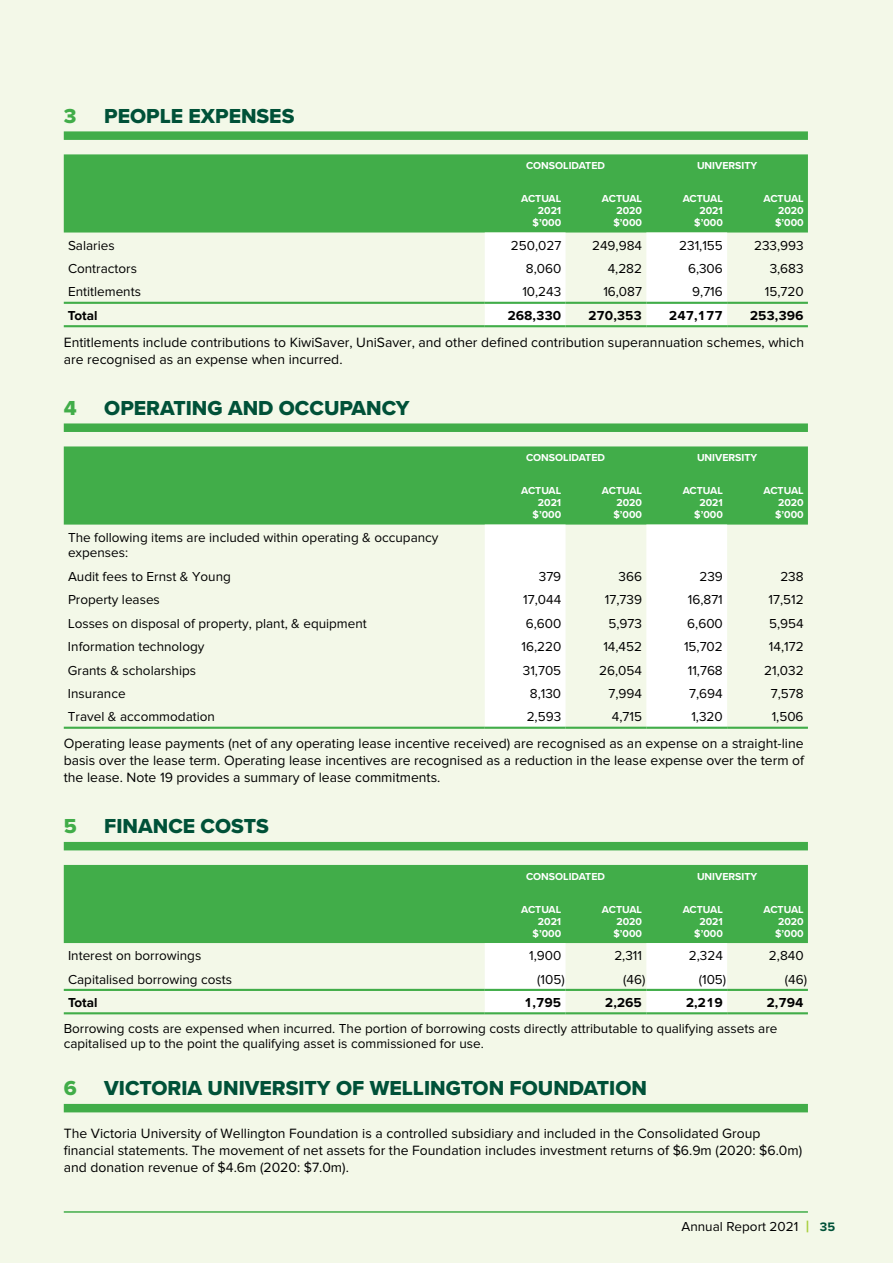
<style>
.page{position:relative;width:893px;height:1263px;background:#fff}
.page>*{position:absolute;margin:0;border:0;box-sizing:border-box;transform-origin:0 0}
.t1{font:21px "Proxima Nova Extrabld";color:#005138}
.t2{font:21px "Proxima Nova Extrabld";color:#41ad49}
.t3{font:13.95px/17px "m Proxima Nova";color:#000}
.t4{font:13.5px/15.8px "m Proxima Nova";color:#000}
.t5{font:700 13.5px "Proxima Nova";color:#000}
.t6{font:700 10.5px/12px "Proxima Nova";color:#fff;text-align:right}
.s1{font-family:"Proxima Nova";font-weight:700;font-size:16.5px;color:#a6ce39}
.s2{font-family:"Proxima Nova";font-weight:700;font-size:12.75px;color:#005138}
</style>
<div class="page">
<div style="left:1px;top:0;width:892px;height:1263px;background:#f3f8e8"></div>
<hr style="left:64px;top:1211px;width:744px;height:2px;background:#41ad49">
<div style="left:64px;top:131px;width:744px;height:9px;background:#41ad49"></div>
<div style="left:64px;top:154px;width:744px;height:79px;background:#41ad49"></div>
<svg style="left:485px;top:233px;width:242px;height:92px"></svg>
<hr style="left:64px;top:302px;width:421px;height:2px;background:#41ad49">
<hr style="left:485px;top:302px;width:81px;height:2px;background:#41ad49">
<hr style="left:566px;top:302px;width:80px;height:2px;background:#41ad49">
<hr style="left:646px;top:302px;width:81px;height:2px;background:#41ad49">
<hr style="left:727px;top:302px;width:81px;height:2px;background:#41ad49">
<hr style="left:64px;top:325px;width:421px;height:2px;background:#41ad49">
<hr style="left:485px;top:325px;width:81px;height:2px;background:#41ad49">
<hr style="left:566px;top:325px;width:80px;height:2px;background:#41ad49">
<hr style="left:646px;top:325px;width:81px;height:2px;background:#41ad49">
<hr style="left:727px;top:325px;width:81px;height:2px;background:#41ad49">
<div style="left:64px;top:423px;width:744px;height:9px;background:#41ad49"></div>
<div style="left:64px;top:446px;width:744px;height:79px;background:#41ad49"></div>
<svg style="left:485px;top:525px;width:242px;height:202px;fill:#fff"></svg>
<hr style="left:64px;top:727px;width:421px;height:2px;background:#41ad49">
<hr style="left:485px;top:727px;width:81px;height:2px;background:#41ad49">
<hr style="left:566px;top:727px;width:80px;height:2px;background:#41ad49">
<hr style="left:646px;top:727px;width:81px;height:2px;background:#41ad49">
<hr style="left:727px;top:727px;width:81px;height:2px;background:#41ad49">
<div style="left:64px;top:842px;width:744px;height:8px;background:#41ad49"></div>
<div style="left:64px;top:865px;width:744px;height:78px;background:#41ad49"></div>
<svg style="left:485px;top:943px;width:242px;height:69px"></svg>
<hr style="left:64px;top:989px;width:421px;height:2px;background:#41ad49">
<hr style="left:485px;top:989px;width:81px;height:2px;background:#41ad49">
<hr style="left:566px;top:989px;width:80px;height:2px;background:#41ad49">
<hr style="left:646px;top:989px;width:81px;height:2px;background:#41ad49">
<hr style="left:727px;top:989px;width:81px;height:2px;background:#41ad49">
<hr style="left:64px;top:1012px;width:421px;height:2px;background:#41ad49">
<hr style="left:485px;top:1012px;width:81px;height:2px;background:#41ad49">
<hr style="left:566px;top:1012px;width:80px;height:2px;background:#41ad49">
<hr style="left:646px;top:1012px;width:81px;height:2px;background:#41ad49">
<hr style="left:727px;top:1012px;width:81px;height:2px;background:#41ad49">
<div style="left:64px;top:1104px;width:744px;height:8px;background:#41ad49"></div>
<h1 class="t2" style="left:64px;top:100px;width:14px">3</h1>
<h1 class="t1" style="left:104px;top:100px;width:192px">PEOPLE EXPENSES</h1>
<p class="t6" style="left:526px;top:159px;width:81px">CONSOLIDATED</p>
<p class="t6" style="left:697px;top:159px;width:62px">UNIVERSITY</p>
<p class="t6" style="left:521px;top:192px;width:42px">ACTUAL<br>2021 $’000</p>
<p class="t6" style="left:613px;top:192px;width:30px;text-align:justify;text-indent:-11px">ACTUAL 2020 $’000</p>
<p class="t6" style="left:683px;top:192px;width:42px">ACTUAL<br>2021 $’000</p>
<p class="t6" style="left:775px;top:192px;width:30px;text-align:justify;text-indent:-11px">ACTUAL 2020 $’000</p>
<p class="t4" style="left:68px;top:237px;width:48px">Salaries</p>
<p class="t4" style="left:511px;top:237px;width:52px">250,027</p>
<p class="t4" style="left:592px;top:237px;width:51px">249,984</p>
<p class="t4" style="left:679px;top:237px;width:45px">231,155</p>
<p class="t4" style="left:754px;top:237px;width:51px">233,993</p>
<p class="t4" style="left:68px;top:261px;width:70px">Contractors</p>
<p class="t4" style="left:526px;top:261px;width:37px">8,060</p>
<p class="t4" style="left:608px;top:261px;width:36px">4,282</p>
<p class="t4" style="left:688px;top:261px;width:36px">6,306</p>
<p class="t4" style="left:770px;top:261px;width:35px">3,683</p>
<p class="t4" style="left:68px;top:284px;width:74px">Entitlements</p>
<p class="t4" style="left:522px;top:284px;width:40px">10,243</p>
<p class="t4" style="left:603px;top:284px;width:40px">16,087</p>
<p class="t4" style="left:692px;top:284px;width:32px">9,716</p>
<p class="t4" style="left:765px;top:284px;width:40px">15,720</p>
<p class="t5" style="left:68px;top:305px;width:31px">Total</p>
<p class="t5" style="left:507px;top:305px;width:55px">268,330</p>
<p class="t5" style="left:588px;top:305px;width:55px">270,353</p>
<p class="t5" style="left:669px;top:305px;width:55px">247,177</p>
<p class="t5" style="left:750px;top:305px;width:55px">253,396</p>
<p class="t3" style="left:64px;top:334px;width:742px">Entitlements include contributions to KiwiSaver, UniSaver, and other defined contribution superannuation schemes, which are recognised as an expense when incurred.</p>
<h1 class="t2" style="left:64px;top:392px;width:14px">4</h1>
<h1 class="t1" style="left:104px;top:392px;width:307px">OPERATING AND OCCUPANCY</h1>
<p class="t6" style="left:526px;top:451px;width:81px">CONSOLIDATED</p>
<p class="t6" style="left:697px;top:451px;width:62px">UNIVERSITY</p>
<p class="t6" style="left:521px;top:484px;width:42px">ACTUAL<br>2021 $’000</p>
<p class="t6" style="left:613px;top:484px;width:30px;text-align:justify;text-indent:-11px">ACTUAL 2020 $’000</p>
<p class="t6" style="left:683px;top:484px;width:42px">ACTUAL<br>2021 $’000</p>
<p class="t6" style="left:775px;top:484px;width:30px;text-align:justify;text-indent:-11px">ACTUAL 2020 $’000</p>
<p class="t4" style="left:68px;top:530px;width:372px">The following items are included within operating &amp; occupancy expenses:</p>
<p class="t4" style="left:68px;top:569px;width:164px">Audit fees to Ernst &amp; Young</p>
<p class="t4" style="left:539px;top:569px;width:24px">379</p>
<p class="t4" style="left:619px;top:569px;width:25px">366</p>
<p class="t4" style="left:699px;top:569px;width:25px">239</p>
<p class="t4" style="left:780px;top:569px;width:25px">238</p>
<p class="t4" style="left:68px;top:592px;width:93px">Property leases</p>
<p class="t4" style="left:523px;top:592px;width:39px">17,044</p>
<p class="t4" style="left:605px;top:592px;width:39px">17,739</p>
<p class="t4" style="left:688px;top:592px;width:37px">16,871</p>
<p class="t4" style="left:768px;top:592px;width:37px">17,512</p>
<p class="t4" style="left:68px;top:616px;width:300px">Losses on disposal of property, plant, &amp; equipment</p>
<p class="t4" style="left:526px;top:616px;width:37px">6,600</p>
<p class="t4" style="left:608px;top:616px;width:35px">5,973</p>
<p class="t4" style="left:687px;top:616px;width:37px">6,600</p>
<p class="t4" style="left:769px;top:616px;width:36px">5,954</p>
<p class="t4" style="left:68px;top:639px;width:138px">Information technology</p>
<p class="t4" style="left:521px;top:639px;width:41px">16,220</p>
<p class="t4" style="left:603px;top:639px;width:40px">14,452</p>
<p class="t4" style="left:684px;top:639px;width:40px">15,702</p>
<p class="t4" style="left:769px;top:639px;width:36px">14,172</p>
<p class="t4" style="left:68px;top:662px;width:130px">Grants &amp; scholarships</p>
<p class="t4" style="left:523px;top:662px;width:40px">31,705</p>
<p class="t4" style="left:599px;top:662px;width:44px">26,054</p>
<p class="t4" style="left:688px;top:662px;width:37px">11,768</p>
<p class="t4" style="left:764px;top:662px;width:41px">21,032</p>
<p class="t4" style="left:68px;top:686px;width:59px">Insurance</p>
<p class="t4" style="left:530px;top:686px;width:33px">8,130</p>
<p class="t4" style="left:608px;top:686px;width:35px">7,994</p>
<p class="t4" style="left:689px;top:686px;width:35px">7,694</p>
<p class="t4" style="left:771px;top:686px;width:34px">7,578</p>
<p class="t4" style="left:68px;top:709px;width:149px">Travel &amp; accommodation</p>
<p class="t4" style="left:527px;top:709px;width:36px">2,593</p>
<p class="t4" style="left:612px;top:709px;width:32px">4,715</p>
<p class="t4" style="left:691px;top:709px;width:33px">1,320</p>
<p class="t4" style="left:772px;top:709px;width:33px">1,506</p>
<p class="t3" style="left:64px;top:735px;width:742px;text-align:justify">Operating lease payments (net of any operating lease incentive received) are recognised as an expense on a straight‑line basis over the lease term. Operating lease incentives are recognised as a reduction in the lease expense over the term of the lease. Note 19 provides a summary of lease commitments.</p>
<h1 class="t2" style="left:64px;top:811px;width:14px">5</h1>
<h1 class="t1" style="left:104px;top:811px;width:166px">FINANCE COSTS</h1>
<p class="t6" style="left:526px;top:870px;width:81px">CONSOLIDATED</p>
<p class="t6" style="left:697px;top:870px;width:62px">UNIVERSITY</p>
<p class="t6" style="left:521px;top:903px;width:42px">ACTUAL<br>2021 $’000</p>
<p class="t6" style="left:613px;top:903px;width:30px;text-align:justify;text-indent:-11px">ACTUAL 2020 $’000</p>
<p class="t6" style="left:683px;top:903px;width:42px">ACTUAL<br>2021 $’000</p>
<p class="t6" style="left:775px;top:903px;width:30px;text-align:justify;text-indent:-11px">ACTUAL 2020 $’000</p>
<p class="t4" style="left:68px;top:948px;width:135px">Interest on borrowings</p>
<p class="t4" style="left:529px;top:948px;width:34px">1,900</p>
<p class="t4" style="left:614px;top:948px;width:29px">2,311</p>
<p class="t4" style="left:689px;top:948px;width:36px">2,324</p>
<p class="t4" style="left:769px;top:948px;width:36px">2,840</p>
<p class="t4" style="left:68px;top:971px;width:166px">Capitalised borrowing costs</p>
<p class="t4" style="left:537px;top:971px;width:29px">(105)</p>
<p class="t4" style="left:623px;top:971px;width:24px">(46)</p>
<p class="t4" style="left:699px;top:971px;width:29px">(105)</p>
<p class="t4" style="left:785px;top:971px;width:24px">(46)</p>
<p class="t5" style="left:68px;top:992px;width:31px">Total</p>
<p class="t5" style="left:524px;top:992px;width:39px">1,795</p>
<p class="t5" style="left:605px;top:992px;width:39px">2,265</p>
<p class="t5" style="left:686px;top:992px;width:39px">2,219</p>
<p class="t5" style="left:766px;top:992px;width:39px">2,794</p>
<p class="t4" style="left:64px;top:1020px;width:715px">Borrowing costs are expensed when incurred. The portion of borrowing costs directly attributable to qualifying assets are capitalised up to the point the qualifying asset is commissioned for use.</p>
<h1 class="t2" style="left:64px;top:1073px;width:14px">6</h1>
<h1 class="t1" style="left:104px;top:1073px;width:544px">VICTORIA UNIVERSITY OF WELLINGTON FOUNDATION</h1>
<p class="t3" style="left:64px;top:1125px;width:740px">The Victoria University of Wellington Foundation is a controlled subsidiary and included in the Consolidated Group financial statements. The movement of net assets for the Foundation includes investment returns of $6.9m (2020: $6.0m) and donation revenue of $4.6m (2020: $7.0m).</p>
<p class="t4" style="left:681px;top:1218px;width:155px">Annual Report 2021 <span class="s1">|</span> <span class="s2">35</span></p>
</div>
